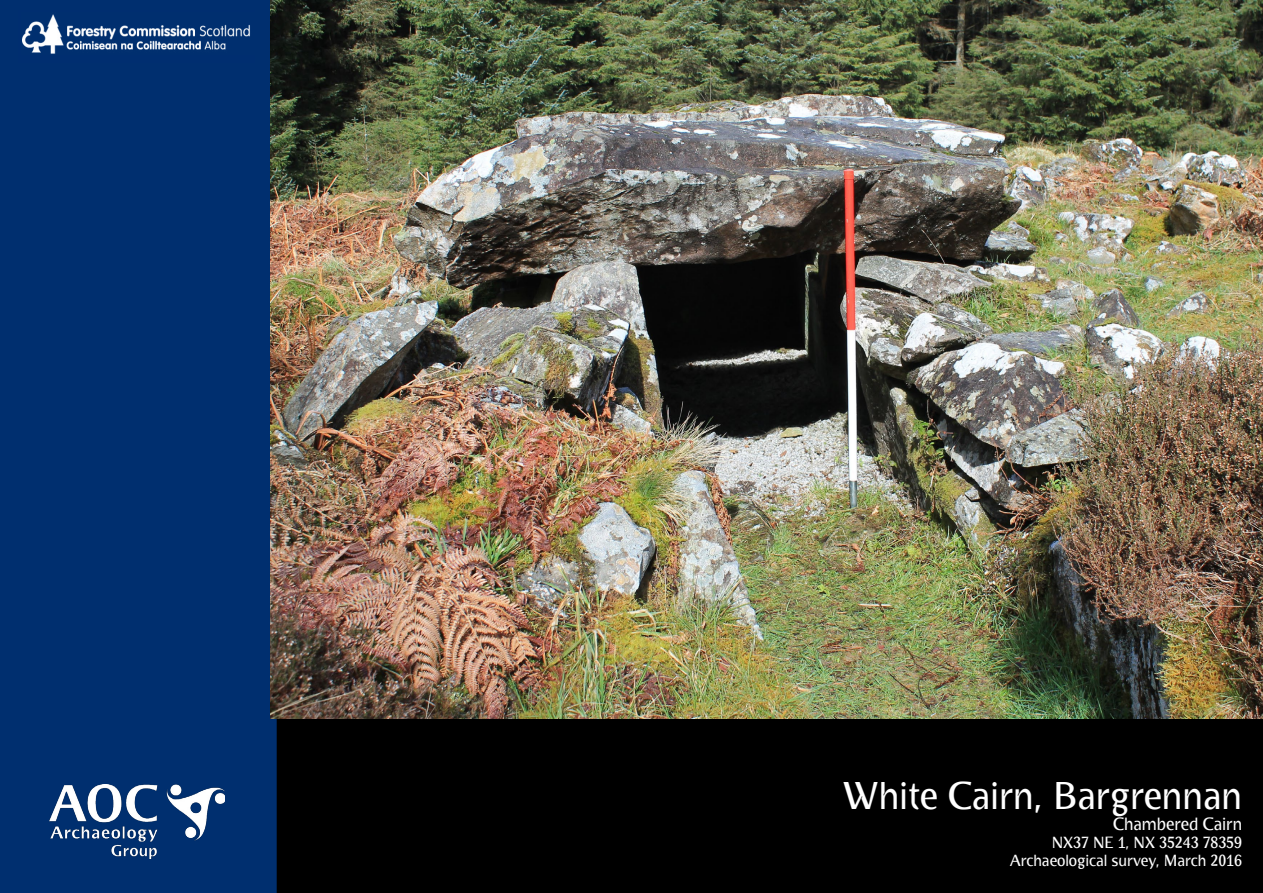
<style>
.page{position:relative;width:1263px;height:893px;background:#fff}
.page>*{position:absolute;margin:0;border:0;box-sizing:border-box;transform-origin:0 0}
.t1{font:36px "Bradlo Sans";color:#fff}
.t2{font:16.5px "Bradlo Sans";color:#fff}
.t3{font:15px/18px "Bradlo Sans";color:#fff;text-align:right}
</style>
<div class="page">
<div style="left:2px;top:698px;width:1261px;height:195px;background:#000"></div>
<div style="left:0;top:1px;width:276px;height:891px;background:#002f6f"></div>
<img style="left:49px;top:784px;width:176px;height:75px">
<img style="left:22px;top:14px;width:228px;height:40px">
<img style="left:270px;top:0;width:993px;height:718px">
<h1 class="t1" style="left:843px;top:776px;width:401px">White Cairn, Bargrennan</h1>
<p class="t2" style="left:1113px;top:815px;width:130px">Chambered Cairn</p>
<p class="t3" style="left:1010px;top:834px;width:233px">NX37 NE 1, NX 35243 78359<br>Archaeological survey, March 2016</p>
</div>
